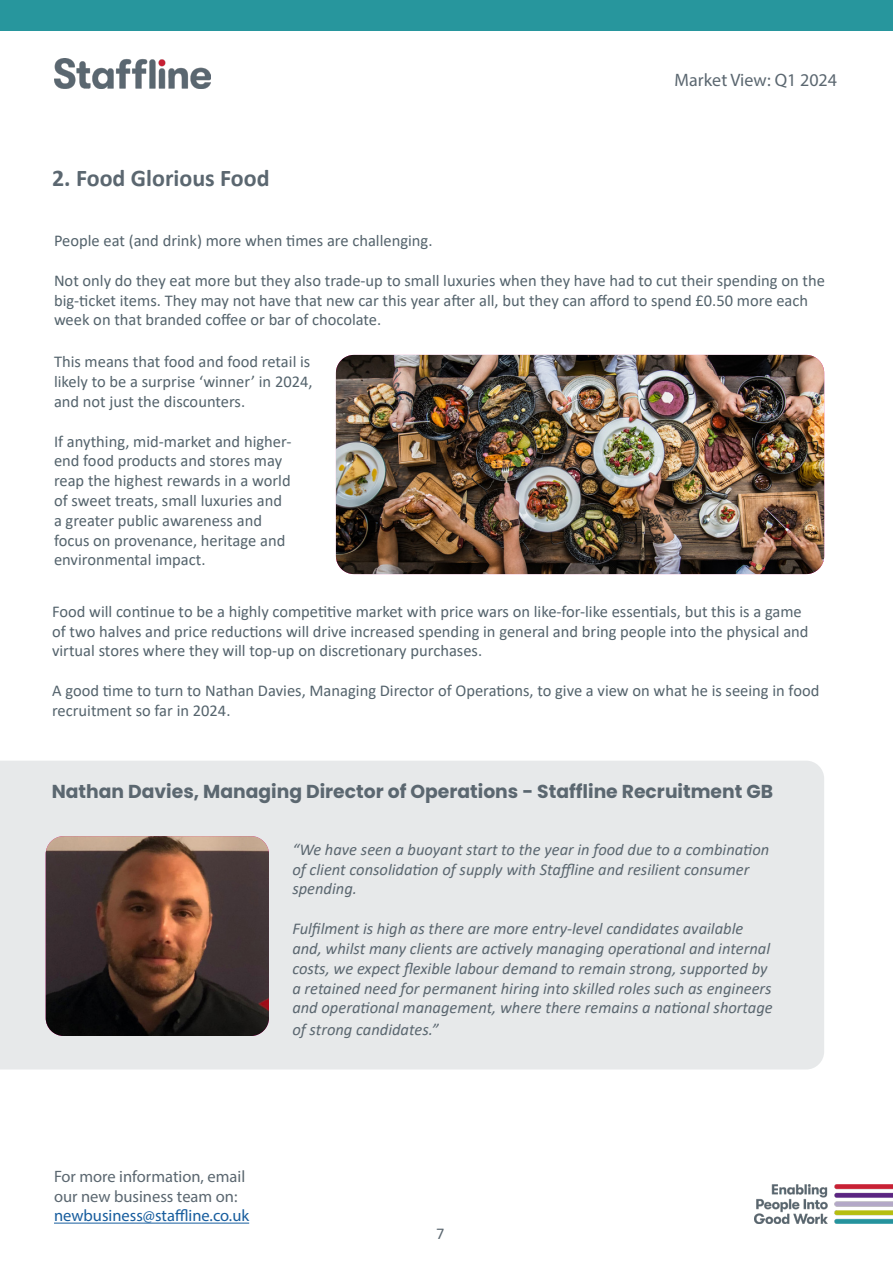
<style>
.page{position:relative;width:893px;height:1263px;background:#fff}
.page>*{position:absolute;margin:0;border:0;box-sizing:border-box;transform-origin:0 0}
.Page_Head{font:700 24px "Calibri";color:#5b6770}
.Page_Head-2{font:700 18.75px "Poppins";color:#5b6770}
.Page_Head-3{font:18px "Myriad Pro";color:#5b6770}
.Page_Head-4{font:16.5px/19.8px "Calibri";color:#54636c}
.Page_Head-5{font:italic 16.5px/19.8px "Calibri";color:#5b6770}
.Page_Head-6{font:16.5px/19.8px "Myriad Pro";color:#5b6770}
.Page_Head-7{font:16.5px "Calibri";color:#5b6770}
.s1{color:#175d9e}
</style>
<div class="page">
<img style="left:54px;top:59px;width:156px;height:30px">
<img style="left:755px;top:1184px;width:138px;height:39px">
<hr style="left:54px;top:1223px;width:195px;height:1px;background:#175d9e">
<div style="left:0;top:0;width:893px;height:30px;background:#27969d"></div>
<div style="left:0;top:761px;width:824px;height:308px;background:#e7e9ea"></div>
<img style="left:46px;top:836px;width:223px;height:200px">
<img style="left:336px;top:355px;width:488px;height:219px">
<p class="Page_Head" style="left:52px;top:161px;width:219px">2. Food Glorious Food</p>
<p class="Page_Head-3" style="left:675px;top:69px;width:164px">Market View: Q1 2024</p>
<p class="Page_Head-4" style="left:54px;top:230px;width:380px">People eat (and drink) more when times are challenging.</p>
<p class="Page_Head-4" style="left:54px;top:270px;width:772px">Not only do they eat more but they also trade-up to small luxuries when they have had to cut their spending on the big-ticket items. They may not have that new car this year after all, but they can afford to spend £0.50 more each week on that branded coffee or bar of chocolate.</p>
<p class="Page_Head-4" style="left:54px;top:351px;width:260px">This means that food and food retail is likely to be a surprise ‘winner’ in 2024, and not just the discounters.</p>
<p class="Page_Head-4" style="left:54px;top:431px;width:239px">If anything, mid-market and higher&shy;end food products and stores may reap the highest rewards in a world of sweet treats, small luxuries and a greater public awareness and focus on provenance, heritage and environmental impact.</p>
<p class="Page_Head-4" style="left:52px;top:601px;width:758px">Food will continue to be a highly competitive market with price wars on like-for-like essentials, but this is a game of two halves and price reductions will drive increased spending in general and bring people into the physical and virtual stores where they will top-up on discretionary purchases.</p>
<p class="Page_Head-4" style="left:52px;top:680px;width:769px">A good time to turn to Nathan Davies, Managing Director of Operations, to give a view on what he is seeing in food recruitment so far in 2024.</p>
<p class="Page_Head-2" style="left:52px;top:781px;width:723px">Nathan Davies, Managing Director of Operations - Staffline Recruitment GB</p>
<p class="Page_Head-5" style="left:292px;top:839px;width:479px">“We have seen a buoyant start to the year in food due to a combination of client consolidation of supply with Staffline and resilient consumer spending.</p>
<p class="Page_Head-5" style="left:292px;top:918px;width:482px">Fulfilment is high as there are more entry-level candidates available and, whilst many clients are actively managing operational and internal costs, we expect flexible labour demand to remain strong, supported by a retained need for permanent hiring into skilled roles such as engineers and operational management, where there remains a national shortage</p>
<p class="Page_Head-5" style="left:292px;top:1019px;width:148px">of strong candidates.”</p>
<p class="Page_Head-6" style="left:54px;top:1166px;width:197px">For more information, email our new business team on: <span class="s1">newbusiness@staffline.co.uk</span></p>
<p class="Page_Head-7" style="left:436px;top:1222px;width:10px">7</p>
</div>
